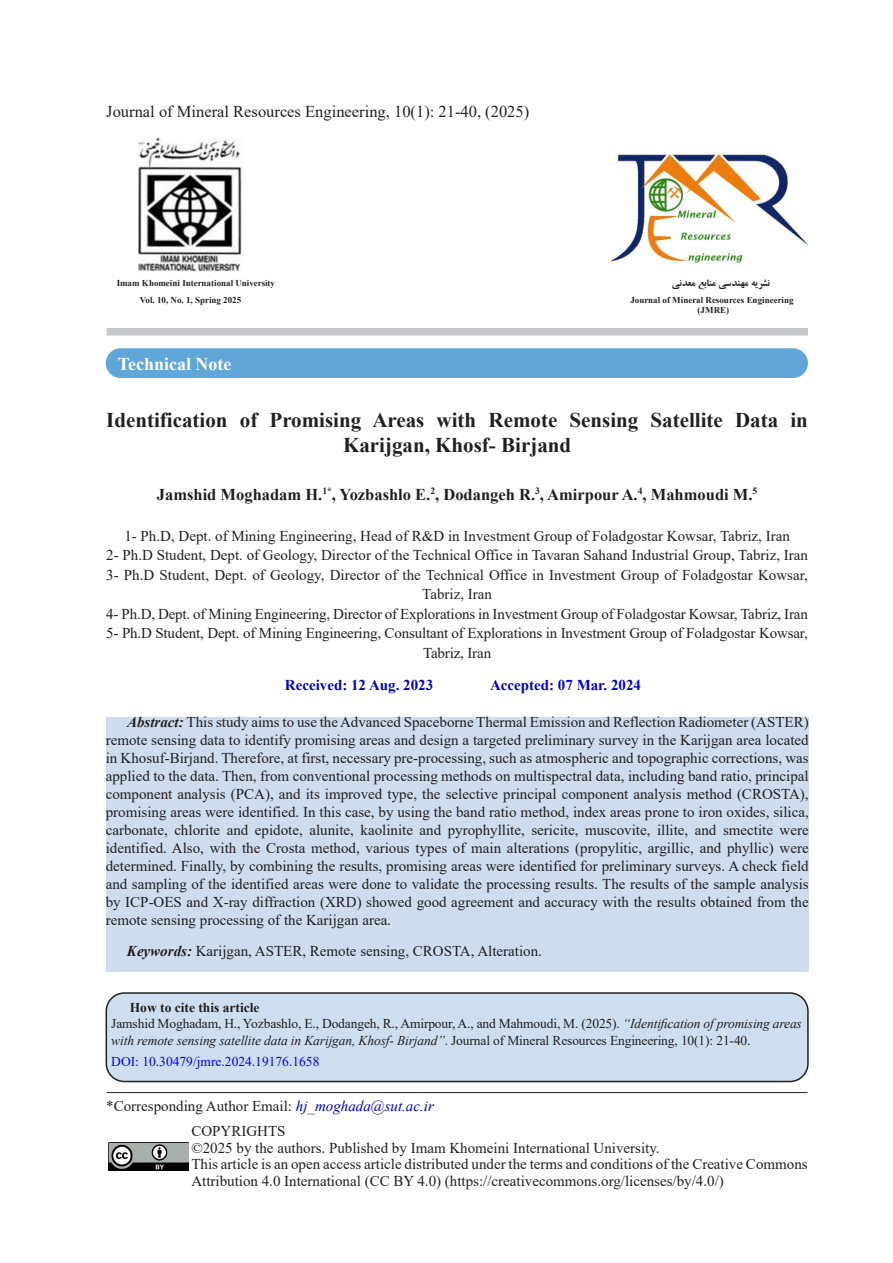
<style>
.page{position:relative;width:893px;height:1263px;background:#fff}
.page>*{position:absolute;margin:0;border:0;box-sizing:border-box;transform-origin:0 0}
.عنوان_مقاله{font:700 21px "Times New Roman";color:#231f20}
.t1{font:700 18px "Times New Roman";color:#fff}
.نام_نویسندگان{font:700 16.5px "Times New Roman";color:#231f20}
.متن_اصلی{font:16.5px "Times New Roman";color:#231f20}
.چکیده{font:15px/18px "Times New Roman";color:#231f20;text-align:center}
.متن_اصلی-2{font:15px/16.5px "Times New Roman";color:#231f20}
.چکیده_و_کلمات_کلیدی{font:15px "Times New Roman";color:#231f20}
.تاریخ_دریافت{font:700 15px "Times New Roman";color:#00c}
.متن_اصلی-3{font:13.5px/16.5px "Times New Roman";letter-spacing:-.01em;color:#231f20}
.t2{font:13.5px "Times New Roman";color:#00f}
.متن_اصلی-4{font:700 13.5px "Times New Roman";color:#231f20}
.t3{font:700 10.5px "B Zar";color:#231f20}
.t4{font:700 9px/10.5px "Times New Roman";color:#231f20;text-align:center}
.s1{font-weight:700;font-style:italic}
.s2{font-style:italic;color:#222}
.s3{font-style:italic}
.s4{color:#222}
.s5{font-style:italic;color:#00c}
</style>
<div class="page">
<div style="left:107px;top:328px;width:701px;height:7px;background:#c7c8ca"></div>
<img style="left:139px;top:137px;width:103px;height:135px">
<img style="left:610px;top:153px;width:198px;height:113px">
<hr style="left:107px;top:1092px;width:700px;height:1px;background:#231f20">
<img style="left:109px;top:1143px;width:79px;height:28px">
<div style="left:106px;top:348px;width:702px;height:30px;background:#61a6d8;border-radius:15px"></div>
<div style="left:106px;top:993px;width:702px;height:88px;background:#cedeee;border-radius:18px"></div>
<div style="left:106px;top:992px;width:703px;height:90px;border:2px solid #231f20;border-radius:18px"></div>
<div style="left:106px;top:717px;width:703px;height:254px;background:#cedced"></div>
<p class="متن_اصلی" style="left:106px;top:100px;width:424px">Journal of Mineral Resources Engineering, 10 : (1) 21-40, )2025(</p>
<p class="t4" style="left:117px;top:278px;width:160px">Imam Khomeini International University</p>
<p class="t4" style="left:140px;top:295px;width:103px">Vol. 10, No. 1, Spring 2025</p>
<p class="t1" style="left:118px;top:351px;width:115px">Technical Note</p>
<p class="t3" style="left:672px;top:276px;width:100px">ی دن عمع یمن ا ب دس نشريهمهن</p>
<p class="t4" style="left:630px;top:294px;width:165px">Journal of Mineral Resources Engineering (JMRE(</p>
<p class="عنوان_مقاله" style="left:106px;top:405px;width:123px">Identification</p>
<p class="عنوان_مقاله" style="left:240px;top:405px;width:19px">of</p>
<p class="عنوان_مقاله" style="left:270px;top:405px;width:93px">Promising</p>
<p class="عنوان_مقاله" style="left:372px;top:405px;width:54px">Areas</p>
<p class="عنوان_مقاله" style="left:437px;top:405px;width:41px">with</p>
<p class="عنوان_مقاله" style="left:488px;top:405px;width:70px">Remote</p>
<p class="عنوان_مقاله" style="left:569px;top:405px;width:70px">Sensing</p>
<p class="عنوان_مقاله" style="left:651px;top:405px;width:74px">Satellite</p>
<p class="عنوان_مقاله" style="left:735px;top:405px;width:45px">Data</p>
<p class="عنوان_مقاله" style="left:790px;top:405px;width:19px">in</p>
<p class="عنوان_مقاله" style="left:343px;top:430px;width:230px">Karijgan, Khosf- Birjand</p>
<p class="نام_نویسندگان" style="left:157px;top:482px;width:602px">Jamshid Moghadam H ,<sup>*</sup>. <sup>1</sup> Yozbashlo E.<sup>2</sup>, Dodangeh R.<sup>3</sup> Amirpour A.<sup>4</sup>, Mahmoudi M.<sup>5</sup></p>
<p class="نام_نویسندگان" style="left:540px;top:482px;width:6px">,</p>
<p class="چکیده" style="left:124px;top:526px;width:667px">1- Ph D. , Dept. of Mining Engineering, Head of R&amp;D in Investment Group of Foladgostar Kowsar, Tabriz, Iran</p>
<p class="چکیده" style="left:106px;top:546px;width:703px">2- Ph D. Student, Dept. of Geology, Director of the Technical Office in Tavaran Sahand Industrial Group, Tabriz, Iran</p>
<p class="چکیده" style="left:106px;top:564px;width:703px;line-height:19.5px">3- Ph D. Student, Dept. of Geology, Director of the Technical Office in Investment Group of Foladgostar Kowsar,<br>Tabriz, Iran</p>
<p class="چکیده" style="left:106px;top:604px;width:703px">4- Ph D. , Dept. of Mining Engineering, Director of Explorations in Investment Group of Foladgostar Kowsar, Tabriz, Iran</p>
<p class="چکیده" style="left:106px;top:623px;width:703px;line-height:19.5px">5- Ph D. Student, Dept. of Mining Engineering, Consultant of Explorations in Investment Group of Foladgostar Kowsar,<br>Tabriz, Iran</p>
<p class="تاریخ_دریافت" style="left:285px;top:674px;width:150px">Received: 12 Aug. 2023</p>
<p class="تاریخ_دریافت" style="left:490px;top:674px;width:153px">Accepted: 07 Mar. 2024</p>
<p class="چکیده" style="left:106px;top:713px;width:704px;text-align:justify;text-indent:21px"><span class="s1">Abstract:</span> This study aims to use theAdvanced Spaceborne Thermal Emission and Reflection Radiometer (ASTER( remote sensing data to identify promising areas and design a targeted preliminary survey in the Karijgan area located in Khosuf-Birjand. Therefore, at first, necessary pre-processing, such as atmospheric and topographic corrections, was applied to the data. Then, from conventional processing methods on multispectral data, including band ratio, principal component analysis (PCA ,) and its improved type, the selective principal component analysis method (CROSTA ,( promising areas were identified In. this case, by using the band ratio method, index areas prone to iron oxides, silica, carbonate, chlorite and epidote, alunite, kaolinite and pyrophyllite, sericite, muscovite, illite, and smectite were identified. Also, with the Crosta method, various types of main alterations (propylitic, argillic, and phyllic) were determined. Finally, by combining the results, promising areas were identified for preliminary surveys A. check field and sampling of the identified areas were done to validate the processing results. The results of the sample analysis by ICP-OES and X-ray diffraction (XRD) showed good agreement and accuracy with the results obtained from the remote sensing processing of the Karijgan area.</p>
<p class="چکیده_و_کلمات_کلیدی" style="left:127px;top:940px;width:417px"><span class="s1">Keywords:</span> Karijgan, ASTER, Remote sensing, CROSTA, Alteration.</p>
<p class="متن_اصلی-4" style="left:130px;top:998px;width:131px">How to cite this article</p>
<p class="متن_اصلی-3" style="left:111px;top:1015px;width:692px">Jamshid Moghadam H, ., Yozbashlo E, ., Dodangeh R, ., Amirpour A, ., and Mahmoudi M, (. 2025 <span class="s2">“</span>. ) <span class="s3">Identification ofpromising areas with remote sensing satellite data in Karijgan, Khosf- Birjand</span> <span class="s4">.</span><span class="s2">”</span> <span class="s4">Journal of Mineral Resources Engineering, 10</span> : (<span class="s4">1)</span> 21-40.</p>
<p class="t2" style="left:111px;top:1052px;width:210px">DOI: 10.30479/jmre.2024.19176.1658</p>
<p class="متن_اصلی-2" style="left:106px;top:1097px;width:329px">*Corresponding Author Email: <span class="s5">hj_moghada@sut.ac i r.</span></p>
<p class="متن_اصلی-2" style="left:191px;top:1122px;width:96px">COPYRIGHTS</p>
<p class="متن_اصلی-2" style="left:191px;top:1139px;width:470px">©2025 by the authors. Published by Imam Khomeini International University.</p>
<p class="متن_اصلی-2" style="left:191px;top:1155px;width:618px">This article is an open access article distributed under the terms and conditions of the Creative Commons<br>Attribution 4.0 International (CC BY 4.0) (https://creativecommons.org/licenses/by/4.0/(</p>
</div>
